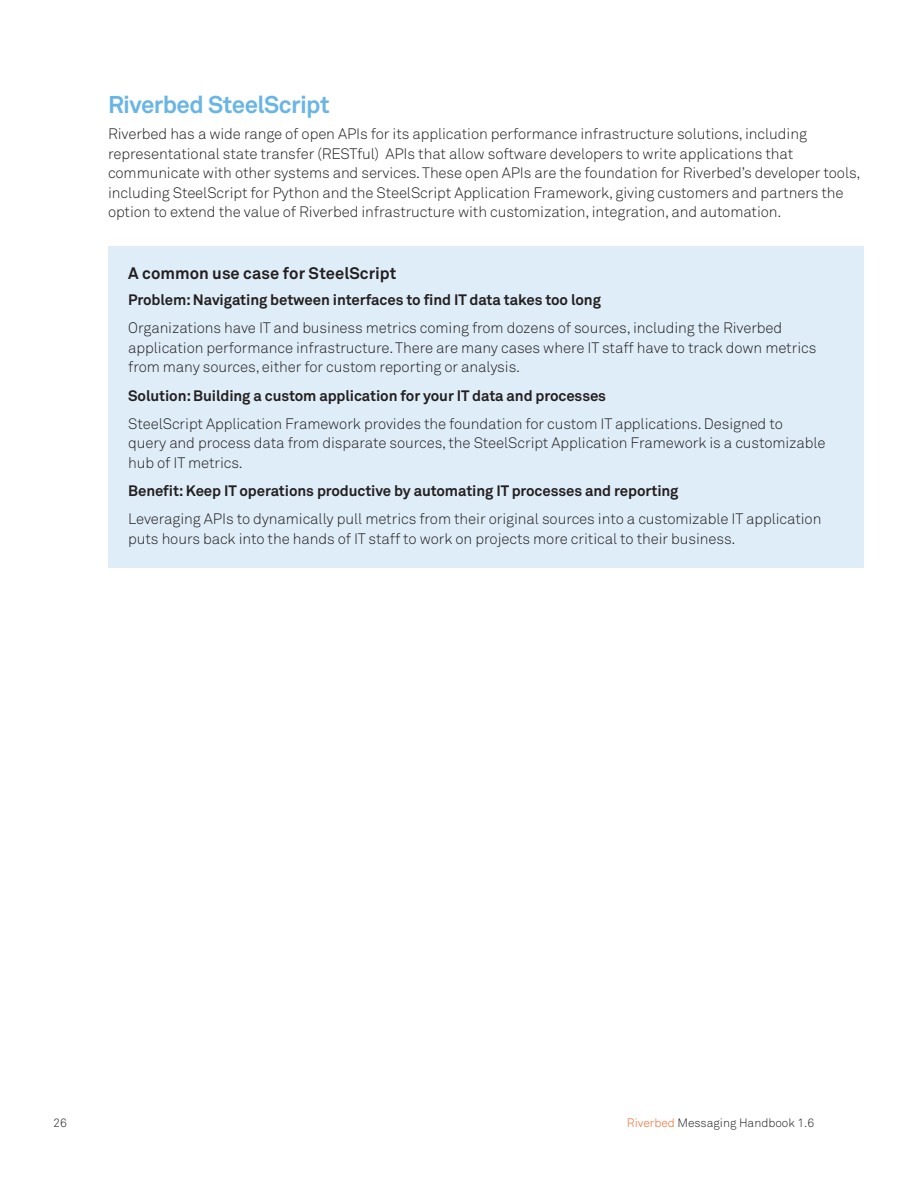
<style>
.page{position:relative;width:918px;height:1188px;background:#fff}
.page>*{position:absolute;margin:0;border:0;box-sizing:border-box;transform-origin:0 0}
.t1{font:700 24px "Akkurat Pro";letter-spacing:-.025em;color:#69b5e4}
.t2{font:700 16.5px "Akkurat Pro";color:#231f20}
.t3{font:300 15px/19.5px "Akkurat Pro";letter-spacing:-.005em;color:#231f20}
.t4{font:700 15px "Akkurat Pro";letter-spacing:-.005em;color:#231f20}
.t5{font:300 12px "Akkurat Pro";color:#231f20}
.s1{color:#f26628}
</style>
<div class="page">
<div style="left:108px;top:246px;width:756px;height:322px;background:#dfedf8"></div>
<h1 class="t1" style="left:108px;top:90px;width:223px">Riverbed SteelScript</h1>
<p class="t3" style="left:108px;top:124px;width:754px">Riverbed has a wide range of open APIs for its application performance infrastructure solutions, including representational state transfer (RESTful) APIs that allow software developers to write applications that communicate with other systems and services. These open APIs are the foundation for Riverbed’s developer tools, including SteelScript for Python and the SteelScript Application Framework, giving customers and partners the option to extend the value of Riverbed infrastructure with customization, integration, and automation.</p>
<p class="t2" style="left:128px;top:263px;width:270px">A common use case for SteelScript</p>
<p class="t4" style="left:128px;top:291px;width:474px">Problem: Navigating between interfaces to find IT data takes too long</p>
<p class="t3" style="left:128px;top:319px;width:690px">Organizations have IT and business metrics coming from dozens of sources, including the Riverbed application performance infrastructure. There are many cases where IT staff have to track down metrics from many sources, either for custom reporting or analysis.</p>
<p class="t4" style="left:128px;top:386px;width:479px">Solution: Building a custom application for your IT data and processes</p>
<p class="t3" style="left:128px;top:414px;width:699px">SteelScript Application Framework provides the foundation for custom IT applications. Designed to<br>query and process data from disparate sources, the SteelScript Application Framework is a customizable hub of IT metrics.</p>
<p class="t4" style="left:128px;top:481px;width:552px">Benefit: Keep IT operations productive by automating IT processes and reporting</p>
<p class="t3" style="left:128px;top:509px;width:695px">Leveraging APIs to dynamically pull metrics from their original sources into a customizable IT application puts hours back into the hands of IT staff to work on projects more critical to their business.</p>
<p class="t5" style="left:53px;top:1116px;width:15px">26</p>
<p class="t5" style="left:627px;top:1116px;width:189px"><span class="s1">Riverbed</span> Messaging Handbook 1.6</p>
</div>
